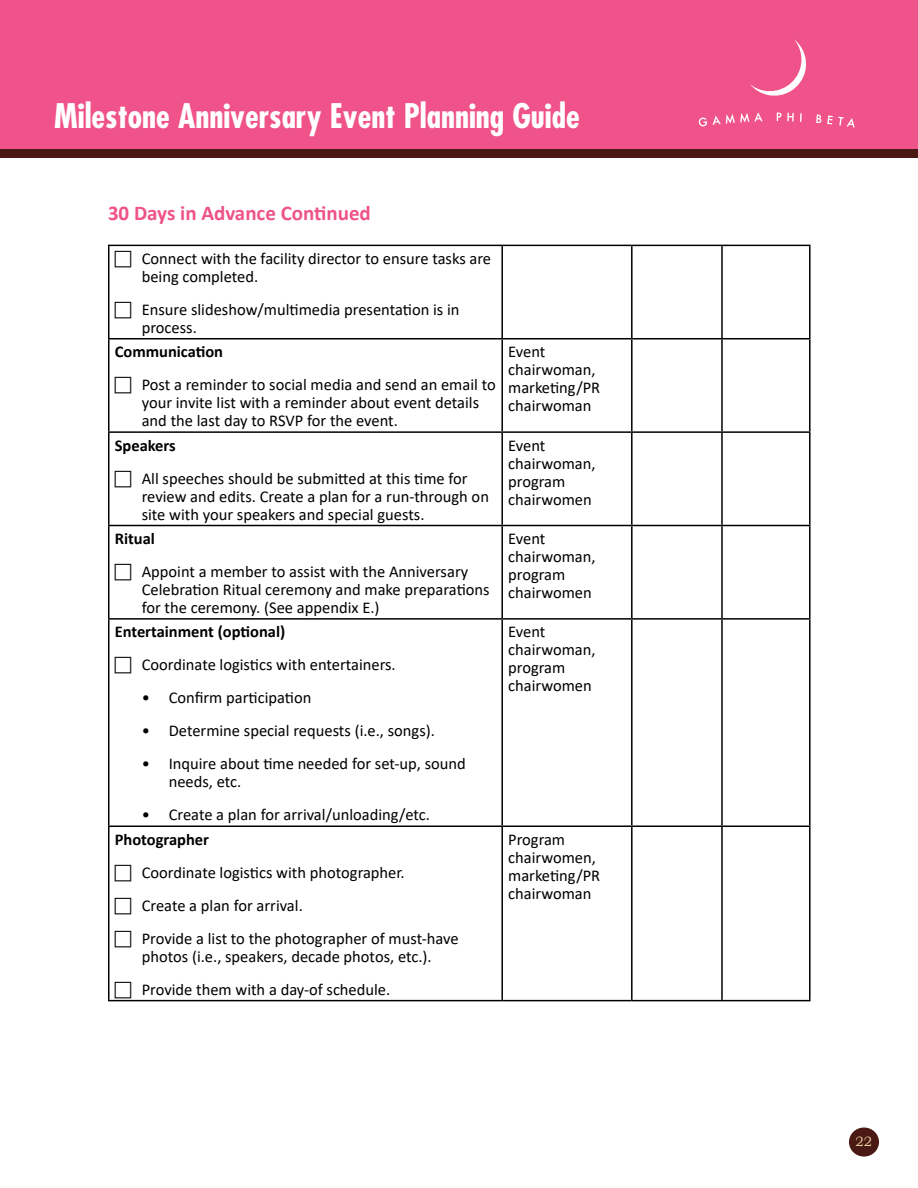
<style>
.page{position:relative;width:918px;height:1188px;background:#fff}
.page>*{position:absolute;margin:0;border:0;box-sizing:border-box;transform-origin:0 0}
.t1{font:700 condensed 33px "Futura Std";color:#fff}
.t2{font:700 21px "Calibri";color:#ef5389}
.t3{font:16.5px/18px "Calibri";color:#000}
.t4{font:700 16.5px "Calibri";color:#000}
.t5{font:13.5px "Bookman Old Style";color:#e8d3a5}
</style>
<div class="page">
<div style="left:0;top:0;width:918px;height:158px;background:#ef5389"></div>
<svg style="left:750px;top:39px;width:56px;height:57px"></svg>
<svg style="left:698px;top:117px;width:9px;height:10px"></svg>
<svg style="left:800px;top:113px;width:2px;height:9px"></svg>
<svg style="left:713px;top:112px;width:50px;height:13px"></svg>
<svg style="left:777px;top:113px;width:17px;height:8px"></svg>
<svg style="left:816px;top:114px;width:5px;height:9px"></svg>
<svg style="left:827px;top:116px;width:28px;height:12px"></svg>
<div style="left:0;top:149px;width:918px;height:9px;background:#4a1913"></div>
<div style="left:849px;top:1128px;width:30px;height:29px;background:#4a1913;border-radius:50%"></div>
<hr style="left:108px;top:245px;width:394px;height:1px;background:#000">
<hr style="left:108px;top:246px;width:2px;height:92px;background:#000">
<hr style="left:502px;top:245px;width:130px;height:1px;background:#000">
<hr style="left:501px;top:246px;width:2px;height:92px;background:#000">
<hr style="left:632px;top:245px;width:90px;height:1px;background:#000">
<hr style="left:631px;top:246px;width:2px;height:92px;background:#000">
<hr style="left:722px;top:245px;width:89px;height:1px;background:#000">
<hr style="left:721px;top:246px;width:2px;height:92px;background:#000">
<hr style="left:809px;top:246px;width:2px;height:92px;background:#000">
<hr style="left:108px;top:338px;width:394px;height:2px;background:#000">
<hr style="left:108px;top:340px;width:2px;height:91px;background:#000">
<hr style="left:502px;top:338px;width:130px;height:2px;background:#000">
<hr style="left:501px;top:340px;width:2px;height:91px;background:#000">
<hr style="left:632px;top:338px;width:90px;height:2px;background:#000">
<hr style="left:631px;top:340px;width:2px;height:91px;background:#000">
<hr style="left:722px;top:338px;width:89px;height:2px;background:#000">
<hr style="left:721px;top:340px;width:2px;height:91px;background:#000">
<hr style="left:809px;top:340px;width:2px;height:91px;background:#000">
<hr style="left:108px;top:431px;width:394px;height:2px;background:#000">
<hr style="left:108px;top:433px;width:2px;height:92px;background:#000">
<hr style="left:502px;top:431px;width:130px;height:2px;background:#000">
<hr style="left:501px;top:433px;width:2px;height:92px;background:#000">
<hr style="left:632px;top:431px;width:90px;height:2px;background:#000">
<hr style="left:631px;top:433px;width:2px;height:92px;background:#000">
<hr style="left:722px;top:431px;width:89px;height:2px;background:#000">
<hr style="left:721px;top:433px;width:2px;height:92px;background:#000">
<hr style="left:809px;top:433px;width:2px;height:92px;background:#000">
<hr style="left:108px;top:525px;width:394px;height:1px;background:#000">
<hr style="left:108px;top:526px;width:2px;height:92px;background:#000">
<hr style="left:502px;top:525px;width:130px;height:1px;background:#000">
<hr style="left:501px;top:526px;width:2px;height:92px;background:#000">
<hr style="left:632px;top:525px;width:90px;height:1px;background:#000">
<hr style="left:631px;top:526px;width:2px;height:92px;background:#000">
<hr style="left:722px;top:525px;width:89px;height:1px;background:#000">
<hr style="left:721px;top:526px;width:2px;height:92px;background:#000">
<hr style="left:809px;top:526px;width:2px;height:92px;background:#000">
<hr style="left:108px;top:618px;width:394px;height:2px;background:#000">
<hr style="left:108px;top:620px;width:2px;height:206px;background:#000">
<hr style="left:502px;top:618px;width:130px;height:2px;background:#000">
<hr style="left:501px;top:620px;width:2px;height:206px;background:#000">
<hr style="left:632px;top:618px;width:90px;height:2px;background:#000">
<hr style="left:631px;top:620px;width:2px;height:206px;background:#000">
<hr style="left:722px;top:618px;width:89px;height:2px;background:#000">
<hr style="left:721px;top:620px;width:2px;height:206px;background:#000">
<hr style="left:809px;top:620px;width:2px;height:206px;background:#000">
<hr style="left:108px;top:826px;width:394px;height:1px;background:#000">
<hr style="left:108px;top:827px;width:2px;height:173px;background:#000">
<hr style="left:502px;top:826px;width:130px;height:1px;background:#000">
<hr style="left:501px;top:827px;width:2px;height:173px;background:#000">
<hr style="left:632px;top:826px;width:90px;height:1px;background:#000">
<hr style="left:631px;top:827px;width:2px;height:173px;background:#000">
<hr style="left:722px;top:826px;width:89px;height:1px;background:#000">
<hr style="left:721px;top:827px;width:2px;height:173px;background:#000">
<hr style="left:809px;top:827px;width:2px;height:173px;background:#000">
<hr style="left:108px;top:1000px;width:394px;height:1px;background:#000">
<hr style="left:502px;top:1000px;width:130px;height:1px;background:#000">
<hr style="left:632px;top:1000px;width:90px;height:1px;background:#000">
<hr style="left:722px;top:1000px;width:89px;height:1px;background:#000">
<h1 class="t1" style="left:54px;top:95px;width:527px">Milestone Anniversary Event Planning Guide</h1>
<p class="t2" style="left:108px;top:198px;width:264px">30 Days in Advance Continued</p>
<p class="t3" style="left:142px;top:249px;width:351px">Connect with the facility director to ensure tasks are being completed.</p>
<p class="t3" style="left:142px;top:300px;width:319px">Ensure slideshow/multimedia presentation is in process.</p>
<p class="t4" style="left:115px;top:340px;width:110px">Communication</p>
<p class="t3" style="left:142px;top:375px;width:356px">Post a reminder to social media and send an email to your invite list with a reminder about event details and the last day to RSVP for the event.</p>
<p class="t4" style="left:115px;top:433px;width:63px">Speakers</p>
<p class="t3" style="left:142px;top:469px;width:349px">All speeches should be submitted at this time for review and edits. Create a plan for a run-through on site with your speakers and special guests.</p>
<p class="t4" style="left:115px;top:527px;width:42px">Ritual</p>
<p class="t3" style="left:142px;top:562px;width:349px">Appoint a member to assist with the Anniversary<br>Celebration Ritual ceremony and make preparations for the ceremony. (See appendix E.)</p>
<p class="t4" style="left:115px;top:620px;width:172px">Entertainment (optional)</p>
<p class="t3" style="left:142px;top:655px;width:256px">Coordinate logistics with entertainers.</p>
<p class="t3" style="left:142px;top:688px;width:171px">• Confirm participation</p>
<p class="t3" style="left:142px;top:721px;width:295px">• Determine special requests (i.e., songs).</p>
<p class="t3" style="left:169px;top:754px;width:299px;text-indent:-27px">• Inquire about time needed for set-up, sound needs, etc.</p>
<p class="t3" style="left:142px;top:805px;width:290px">• Create a plan for arrival/unloading/etc.</p>
<p class="t4" style="left:115px;top:827px;width:96px">Photographer</p>
<p class="t3" style="left:142px;top:855px;width:318px;line-height:33px">Coordinate logistics with photographer.<br>Create a plan for arrival.<br>Provide a list to the photographer of must-have</p>
<p class="t3" style="left:142px;top:939px;width:292px;line-height:33px">photos (i.e., speakers, decade photos, etc.).<br>Provide them with a day-of schedule.</p>
<p class="t3" style="left:508px;top:342px;width:94px">Event chairwoman, marketing/PR chairwoman</p>
<p class="t3" style="left:508px;top:436px;width:89px">Event chairwoman, program chairwomen</p>
<p class="t3" style="left:508px;top:529px;width:89px">Event chairwoman, program chairwomen</p>
<p class="t3" style="left:508px;top:622px;width:89px">Event chairwoman, program chairwomen</p>
<p class="t3" style="left:508px;top:830px;width:94px">Program chairwomen, marketing/PR chairwoman</p>
<p class="t5" style="left:856px;top:1133px;width:18px">22</p>
</div>
